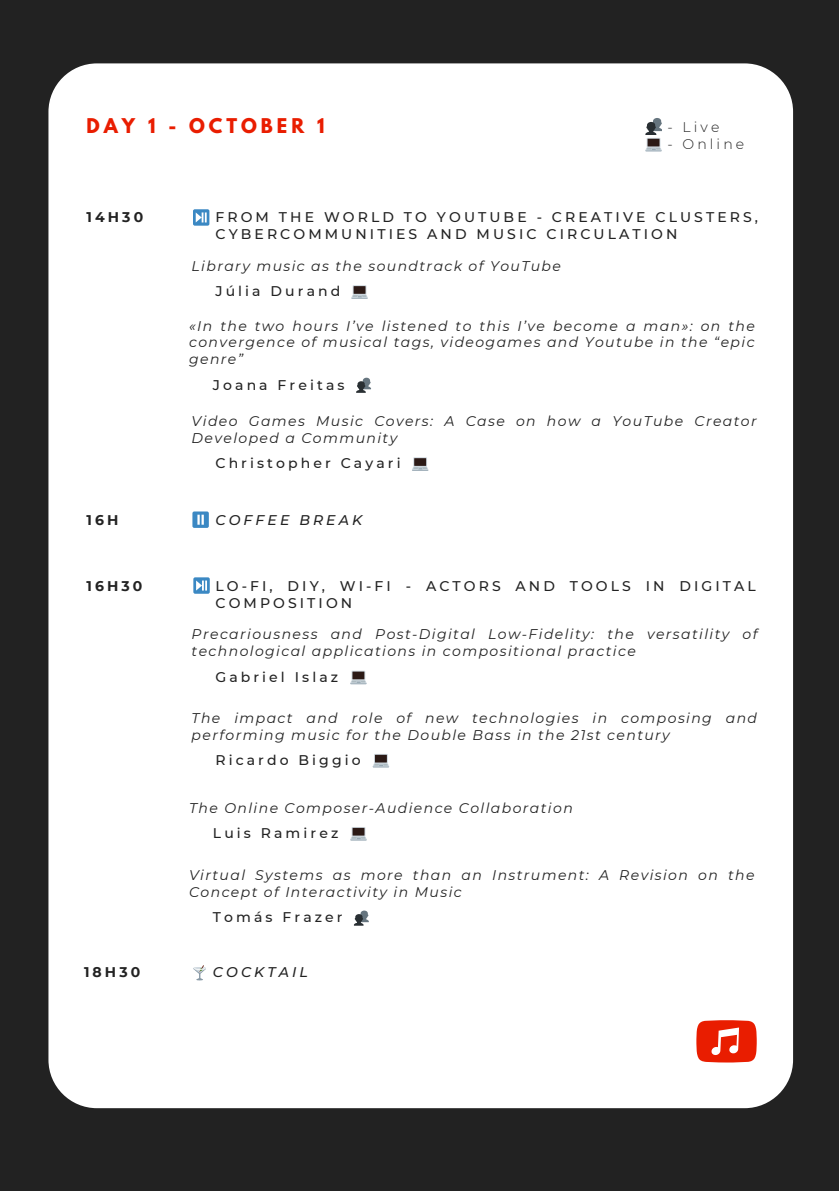
<style>
.page{position:relative;width:839px;height:1191px;background:#fff}
.page>*{position:absolute;margin:0;border:0;box-sizing:border-box;transform-origin:0 0}
.t1{font:700 18px "League Spartan";letter-spacing:.22em;color:#e91d00}
.t2{font:italic 14px/17px "Montserrat";letter-spacing:.1em;color:#222}
.t3{font:500 14px/17px "Montserrat";letter-spacing:.22em;color:#222}
.t4{font:italic 500 14px "Montserrat";letter-spacing:.22em;color:#222}
.t5{font:700 14px "Montserrat";letter-spacing:.22em;color:#222}
.t6{font:300 14px "Montserrat";letter-spacing:.22em;color:#222}
</style>
<div class="page">
<div style="left:0;top:0;width:838px;height:1191px;background:#222"></div>
<div style="left:48px;top:63px;width:745px;height:1045px;background:#fff;border-radius:48px"></div>
<svg style="left:696px;top:1020px;width:60px;height:43px;background:#ed472f"></svg>
<svg style="left:645px;top:118px;width:16px;height:34px"></svg>
<div style="left:192px;top:511px;width:17px;height:17px;background:#3b88c3;border-radius:2px"></div>
<svg style="left:197px;top:515px;width:7px;height:10px"></svg>
<svg style="left:193px;top:209px;width:16px;height:17px"></svg>
<svg style="left:196px;top:212px;width:11px;height:10px"></svg>
<div style="left:193px;top:577px;width:17px;height:17px;background:#3b88c3;border-radius:2px"></div>
<svg style="left:196px;top:581px;width:11px;height:10px"></svg>
<svg style="left:193px;top:965px;width:13px;height:15px"></svg>
<svg style="left:351px;top:285px;width:17px;height:14px"></svg>
<svg style="left:412px;top:457px;width:16px;height:14px"></svg>
<svg style="left:350px;top:671px;width:16px;height:13px"></svg>
<svg style="left:372px;top:754px;width:17px;height:14px"></svg>
<svg style="left:350px;top:827px;width:17px;height:14px"></svg>
<svg style="left:354px;top:911px;width:15px;height:15px"></svg>
<svg style="left:356px;top:378px;width:15px;height:15px"></svg>
<p class="t1" style="left:87px;top:117px;width:239px">DAY 1 - OCTOBER 1</p>
<p class="t6" style="left:667px;top:118px;width:53px">- Live</p>
<p class="t6" style="left:667px;top:135px;width:78px">- Online</p>
<p class="t5" style="left:87px;top:209px;width:58px">14H30</p>
<p class="t3" style="left:215px;top:209px;width:544px">FROM THE WORLD TO YOUTUBE - CREATIVE CLUSTERS,<br>CYBERCOMMUNITIES AND MUSIC CIRCULATION</p>
<p class="t2" style="left:192px;top:257px;width:371px">Library music as the soundtrack of YouTube</p>
<p class="t3" style="left:215px;top:283px;width:126px">Júlia Durand</p>
<p class="t2" style="left:189px;top:317px;width:567px;text-align:justify">«In the two hours I’ve listened to this I’ve become a man»: on the convergence of musical tags, videogames and Youtube in the “epic genre”</p>
<p class="t3" style="left:213px;top:376px;width:133px">Joana Freitas</p>
<p class="t2" style="left:192px;top:413px;width:566px">Video Games Music Covers: A Case on how a YouTube Creator<br>Developed a Community</p>
<p class="t3" style="left:215px;top:455px;width:186px">Christopher Cayari</p>
<p class="t5" style="left:87px;top:512px;width:33px">16H</p>
<p class="t4" style="left:215px;top:512px;width:148px">COFFEE BREAK</p>
<p class="t5" style="left:87px;top:577px;width:57px">16H30</p>
<p class="t3" style="left:215px;top:577px;width:542px">LO-FI, DIY, WI-FI - ACTORS AND TOOLS IN DIGITAL<br>COMPOSITION</p>
<p class="t2" style="left:192px;top:626px;width:567px">Precariousness and Post-Digital Low-Fidelity: the versatility of technological applications in compositional practice</p>
<p class="t3" style="left:215px;top:668px;width:124px">Gabriel Islaz</p>
<p class="t2" style="left:192px;top:709px;width:567px">The impact and role of new technologies in composing and performing music for the Double Bass in the 21st century</p>
<p class="t3" style="left:215px;top:751px;width:147px">Ricardo Biggio</p>
<p class="t2" style="left:189px;top:799px;width:385px">The Online Composer-Audience Collaboration</p>
<p class="t3" style="left:213px;top:824px;width:127px">Luis Ramirez</p>
<p class="t2" style="left:189px;top:867px;width:567px">Virtual Systems as more than an Instrument: A Revision on the<br>Concept of Interactivity in Music</p>
<p class="t3" style="left:213px;top:909px;width:131px">Tomás Frazer</p>
<p class="t5" style="left:84px;top:964px;width:58px">18H30</p>
<p class="t4" style="left:213px;top:964px;width:96px">COCKTAIL</p>
</div>
